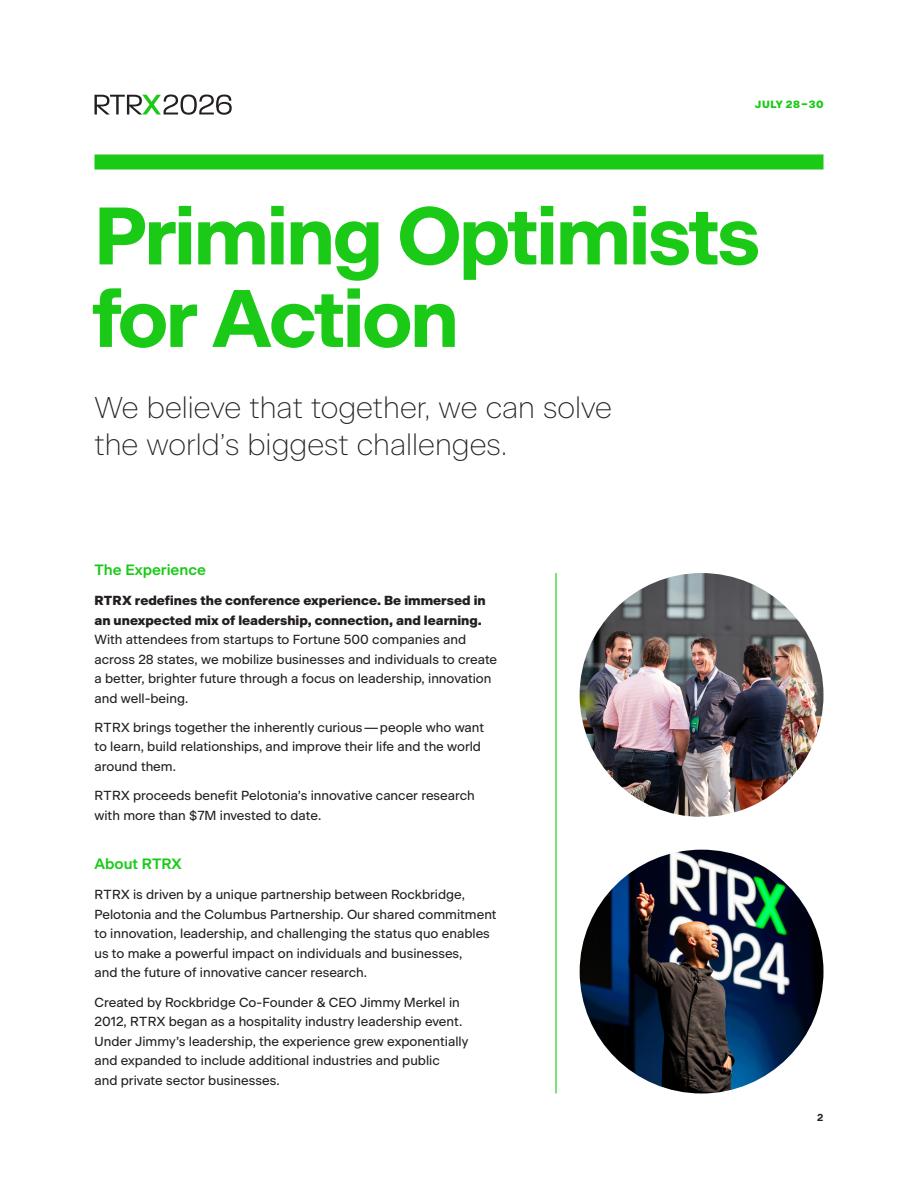
<style>
.page{position:relative;width:918px;height:1188px;background:#fff}
.page>*{position:absolute;margin:0;border:0;box-sizing:border-box;transform-origin:0 0}
.t1{font:700 81.3px/82.5px "Beausite Classic";letter-spacing:-.035em;color:#1bca17}
.t2{font:100 30px/37.5px "Beausite Classic";color:#231f20}
.t3{font:600 15px "Beausite Classic";color:#1bca17}
.t4{font:13.2px/19.5px "Beausite Classic";color:#231f20}
.t5{font:900 10.5px "Beausite Classic";letter-spacing:.05em;color:#1bca17}
.t6{font:700 10.2px "Beausite Classic";color:#231f20}
.s1{font-weight:900}
</style>
<div class="page">
<hr style="left:555px;top:573px;width:2px;height:521px;background:#1bca17">
<img style="left:580px;top:573px;width:244px;height:244px;border-radius:122px">
<img style="left:580px;top:850px;width:244px;height:244px;border-radius:122px">
<div style="left:94px;top:154px;width:730px;height:16px;background:#1bca17"></div>
<svg style="left:94px;top:94px;width:138px;height:21px"></svg>
<p class="t5" style="left:755px;top:96px;width:70px">JULY 28 – 30</p>
<p class="t1" style="left:92px;top:189px;width:670px">Priming Optimists for Action</p>
<p class="t2" style="left:94px;top:386px;width:519px">We believe that together, we can solve the world’s biggest challenges.</p>
<p class="t3" style="left:94px;top:559px;width:113px">The Experience</p>
<p class="t4" style="left:94px;top:590px;width:404px"><span class="s1">RTRX redefines the conference experience. Be immersed in an unexpected mix of leadership, connection, and learning.<br></span>With attendees from startups to Fortune 500 companies and across 28 states, we mobilize businesses and individuals to create a better, brighter future through a focus on leadership, innovation and well-being.</p>
<p class="t4" style="left:94px;top:716px;width:391px">RTRX brings together the inherently curious—people who want to learn, build relationships, and improve their life and the world around them.</p>
<p class="t4" style="left:94px;top:785px;width:382px">RTRX proceeds benefit Pelotonia’s innovative cancer research with more than $7M invested to date.</p>
<p class="t3" style="left:94px;top:852px;width:89px">About RTRX</p>
<p class="t4" style="left:94px;top:884px;width:404px">RTRX is driven by a unique partnership between Rockbridge, Pelotonia and the Columbus Partnership. Our shared commitment to innovation, leadership, and challenging the status quo enables us to make a powerful impact on individuals and businesses,<br>and the future of innovative cancer research.</p>
<p class="t4" style="left:94px;top:991px;width:375px">Created by Rockbridge Co-Founder &amp; CEO Jimmy Merkel in 2012, RTRX began as a hospitality industry leadership event.<br>Under Jimmy’s leadership, the experience grew exponentially and expanded to include additional industries and public<br>and private sector businesses.</p>
<p class="t6" style="left:817px;top:1109px;width:8px">2</p>
</div>
